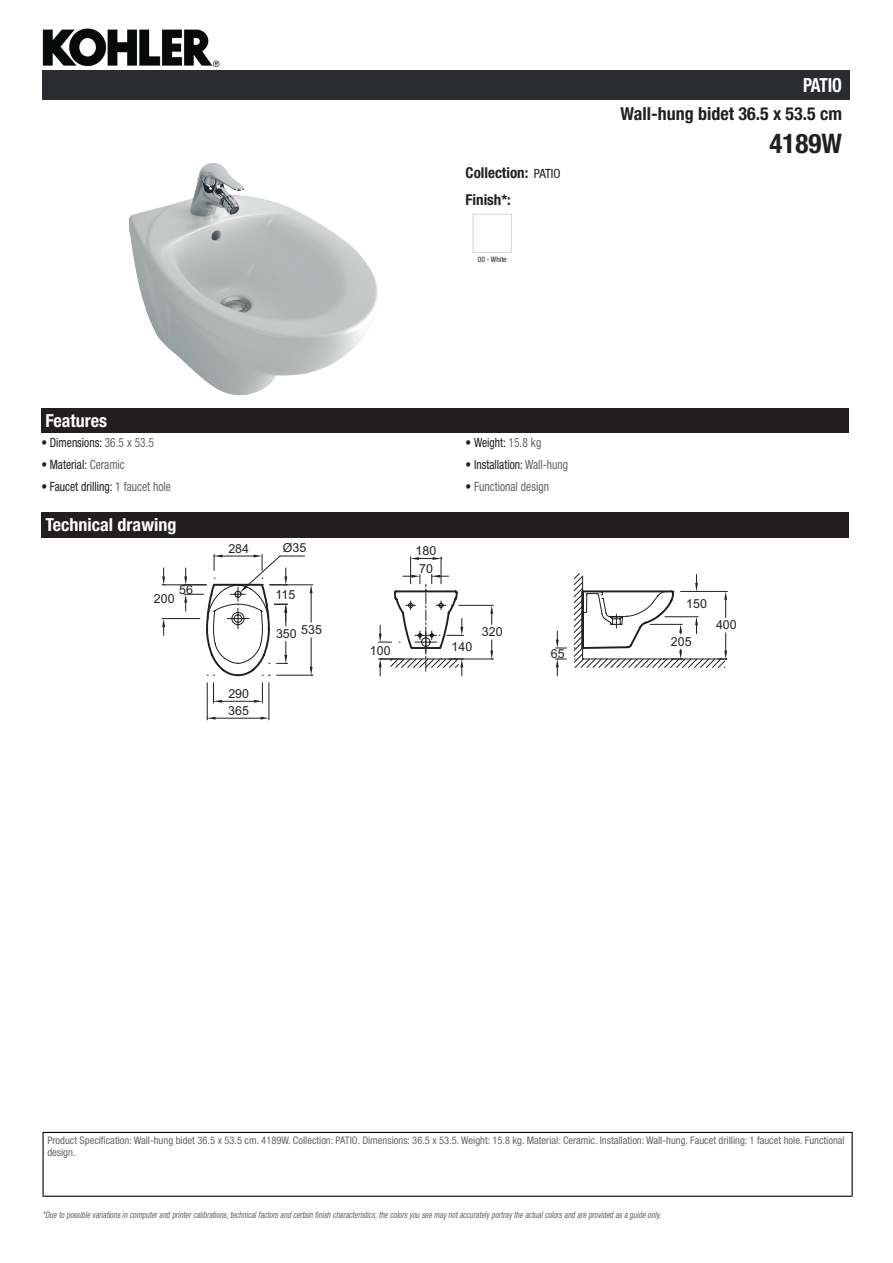
<style>
.page{position:relative;width:893px;height:1263px;background:#fff}
.page>*{position:absolute;margin:0;border:0;box-sizing:border-box;transform-origin:0 0}
.t1{font:700 condensed 27px "Helvetica Neue LT Std";color:#231f20}
.t2{font:700 condensed 19.5px "Helvetica Neue LT Std";letter-spacing:-.035em;color:#fff;scale:.9 1}
.t3{font:700 condensed 18px "Helvetica Neue LT Std";color:#231f20}
.t4{font:700 condensed 18px "Helvetica Neue LT Std";color:#fff}
.t5{font:700 condensed 15px/27.8px "Helvetica Neue LT Std";color:#231f20}
.t6{font:condensed 12.75px "Helvetica Neue LT Std";color:#231f20;scale:.9 1}
.t7{font:condensed 12.75px "Helvetica Neue LT Std";color:#626568;scale:.9 1}
.t8{font:12.45px "Arial";color:#231f20}
.t9{font:condensed 10.5px/12px "Helvetica Neue LT Std";color:#626568}
.t10{font:italic condensed 9px "Helvetica Neue LT Std";color:#626568;scale:.87 1}
.t11{font:condensed 7.5px "Helvetica Neue LT Std";color:#231f20}
.s1{font-weight:400;font-size:12.75px}
.s2{color:#626568}
.s3{color:#231f20}
</style>
<div class="page">
<img style="left:42px;top:28px;width:188px;height:53px">
<img style="left:129px;top:163px;width:249px;height:233px">
<div style="left:473px;top:214px;width:39px;height:39px;border:1px solid #d3d4da"></div>
<div style="left:41px;top:408px;width:808px;height:25px;background:#231f20"></div>
<div style="left:41px;top:512px;width:808px;height:25px;background:#231f20"></div>
<hr style="left:222px;top:701px;width:32px;height:1px;background:#231f20">
<svg style="left:254px;top:683px;width:9px;height:20px"></svg>
<svg style="left:213px;top:683px;width:9px;height:20px"></svg>
<hr style="left:162px;top:618px;width:38px;height:1px;background:#231f20">
<hr style="left:162px;top:584px;width:44px;height:1px;background:#231f20">
<svg style="left:162px;top:619px;width:3px;height:16px"></svg>
<svg style="left:162px;top:568px;width:3px;height:17px"></svg>
<hr style="left:268px;top:683px;width:1px;height:37px;background:#231f20">
<hr style="left:207px;top:683px;width:1px;height:37px;background:#231f20">
<hr style="left:216px;top:718px;width:44px;height:1px;background:#231f20">
<svg style="left:260px;top:717px;width:9px;height:2px"></svg>
<svg style="left:207px;top:717px;width:9px;height:2px"></svg>
<svg style="left:184px;top:554px;width:543px;height:123px"></svg>
<div style="left:43px;top:71px;width:807px;height:29px;background:#2a2c32"></div>
<hr style="left:43px;top:1132px;width:810px;height:1px;background:#040503">
<hr style="left:43px;top:1133px;width:1px;height:62px;background:#040503">
<hr style="left:852px;top:1133px;width:1px;height:62px;background:#040503">
<hr style="left:43px;top:1195px;width:810px;height:2px;background:#040503">
<h2 class="t2" style="left:803px;top:74px;width:45px">PATIO</h2>
<h3 class="t3" style="left:620px;top:103px;width:223px">Wall-hung bidet 36.5 x 53.5 cm</h3>
<h3 class="t5" style="left:466px;top:158px;width:96px">Collection: <span class="s1">PATIO<br></span>Finish*:</h3>
<p class="t11" style="left:478px;top:255px;width:30px">00 - White</p>
<h3 class="t4" style="left:46px;top:410px;width:63px">Features</h3>
<p class="t6" style="left:41px;top:435px;width:127px">• Dimensions: <span class="s2">36.5 x 53.5</span></p>
<p class="t6" style="left:466px;top:435px;width:86px">• Weight: <span class="s2">15.8 kg</span></p>
<p class="t6" style="left:41px;top:457px;width:94px">• Material: <span class="s2">Ceramic</span></p>
<p class="t6" style="left:466px;top:457px;width:115px">• Installation: <span class="s2">Wall-hung</span></p>
<p class="t6" style="left:41px;top:479px;width:145px">• Faucet drilling: <span class="s2">1 faucet hole</span></p>
<p class="t7" style="left:466px;top:479px;width:94px"><span class="s3">•</span> Functional design</p>
<h3 class="t4" style="left:46px;top:514px;width:132px">Technical drawing</h3>
<p class="t8" style="left:179px;top:581px;width:15px">56</p>
<p class="t8" style="left:154px;top:590px;width:22px">200</p>
<p class="t8" style="left:228px;top:540px;width:22px">284</p>
<p class="t8" style="left:228px;top:685px;width:22px">290</p>
<p class="t8" style="left:228px;top:702px;width:22px">365</p>
<p class="t8" style="left:283px;top:540px;width:25px">Ø35</p>
<p class="t8" style="left:276px;top:586px;width:21px">115</p>
<p class="t8" style="left:301px;top:622px;width:22px">535</p>
<p class="t8" style="left:276px;top:625px;width:22px">350</p>
<p class="t8" style="left:416px;top:542px;width:22px">180</p>
<p class="t8" style="left:419px;top:560px;width:15px">70</p>
<p class="t8" style="left:370px;top:642px;width:22px">100</p>
<p class="t8" style="left:452px;top:639px;width:22px">140</p>
<p class="t8" style="left:482px;top:624px;width:22px">320</p>
<p class="t8" style="left:551px;top:645px;width:15px">65</p>
<h1 class="t1" style="left:770px;top:127px;width:74px">4189W</h1>
<p class="t8" style="left:686px;top:596px;width:22px">150</p>
<p class="t8" style="left:671px;top:633px;width:22px">205</p>
<p class="t8" style="left:716px;top:617px;width:22px">400</p>
<p class="t9" style="left:47px;top:1134px;width:799px">Product Specification: Wall-hung bidet 36.5 x 53.5 cm. 4189W. Collection: PATIO. Dimensions: 36.5 x 53.5. Weight: 15.8 kg. Material: Ceramic. Installation: Wall-hung. Faucet drilling: 1 faucet hole. Functional design.</p>
<p class="t10" style="left:43px;top:1210px;width:714px">*Due to possible variationsin computerand printercalibrations,technicalfactorsand certain finish characteristics,the colorsyou see maynotaccuratelyportraythe actualcolorsand are provided asa guide only.</p>
</div>
